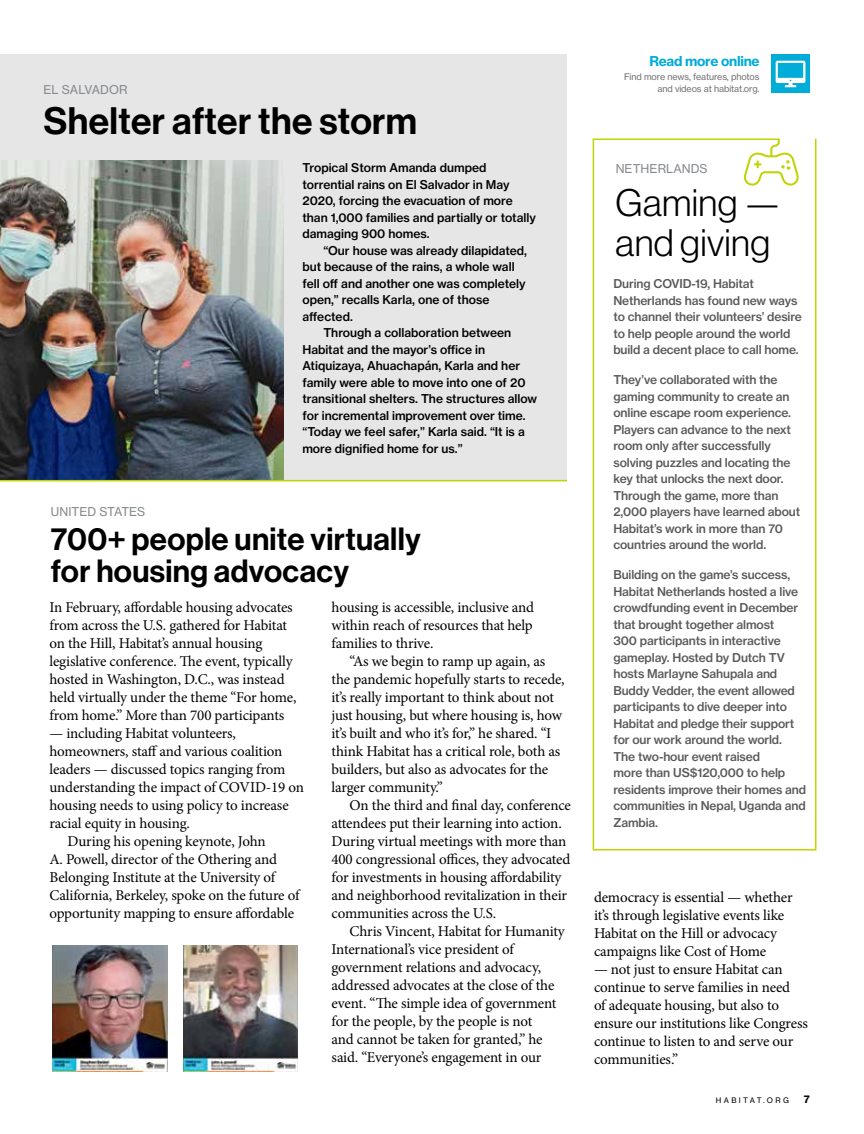
<style>
.page{position:relative;width:864px;height:1134px;background:#fff}
.page>*{position:absolute;margin:0;border:0;box-sizing:border-box;transform-origin:0 0}
.t1{font:37.5px "N Haas Grotesk DS Pro 65 Md";letter-spacing:.01em;color:#000}
.t2{font:37.5px/40.5px "N Haas Grotesk DS Pro 45 Lt";letter-spacing:.01em;color:#000}
.t3{font:31.5px/31.5px "N Haas Grotesk DS Pro 65 Md";letter-spacing:.01em;color:#000}
.t4{font:15px/18px "Minion Pro";letter-spacing:-.015em;color:#000}
.t5{font:13.5px "N Haas Grotesk TX Pro 75 Bd";letter-spacing:-.02em;color:#00acd8}
.t6{font:12px/16.5px "N Haas Grotesk TX Pro 65 Md";letter-spacing:-.01em;color:#58595b}
.t7{font:12px/16.5px "N Haas Grotesk TX Pro 65 Md";color:#000}
.t8{font:12px "N Haas Grotesk TX Pro 55 Rg";letter-spacing:.005em;color:#878a8e}
.t9{font:10.5px "N Haas Grotesk TX Pro 75 Bd";color:#000}
.t10{font:9px/12px "N Haas Grotesk TX Pro 55 Rg";letter-spacing:-.01em;color:#717073;text-align:right}
.t11{font:7.5px "N Haas Grotesk TX Pro 55 Rg";letter-spacing:.315em;color:#000}
</style>
<div class="page">
<svg style="left:592px;top:138px;width:225px;height:713px"></svg>
<div style="left:0;top:54px;width:567px;height:427px;background:#e6e6e7"></div>
<div style="left:771px;top:54px;width:39px;height:39px;background:#00acd8"></div>
<svg style="left:776px;top:61px;width:29px;height:26px"></svg>
<img style="left:0;top:160px;width:284px;height:320px">
<img style="left:52px;top:945px;width:115px;height:126px">
<img style="left:183px;top:945px;width:115px;height:126px">
<hr style="left:0;top:480px;width:567px;height:1px;background:#c0d400">
<svg style="left:743px;top:139px;width:56px;height:47px"></svg>
<p class="t8" style="left:43px;top:83px;width:85px">EL SALVADOR</p>
<h1 class="t1" style="left:43px;top:99px;width:375px">Shelter after the storm</h1>
<p class="t7" style="left:302px;top:160px;width:235px">Tropical Storm Amanda dumped torrential rains on El Salvador in May 2020, forcing the evacuation of more than 1,000 families and partially or totally damaging 900 homes.</p>
<p class="t7" style="left:302px;top:242px;width:226px;text-indent:21px">“Our house was already dilapidated, but because of the rains, a whole wall fell off and another one was completely open,” recalls Karla, one of those affected.</p>
<p class="t7" style="left:302px;top:325px;width:236px;text-indent:21px">Through a collaboration between Habitat and the mayor’s office in Atiquizaya, Ahuachapán, Karla and her family were able to move into one of 20 transitional shelters. The structures allow for incremental improvement over time. “Today we feel safer,” Karla said. “It is a more dignified home for us.”</p>
<p class="t8" style="left:51px;top:505px;width:96px">UNITED STATES</p>
<h2 class="t3" style="left:51px;top:524px;width:372px">700+ people unite virtually for housing advocacy</h2>
<p class="t4" style="left:49px;top:599px;width:248px">In February, affordable housing advocates from across the U.S. gathered for Habitat on the Hill, Habitat’s annual housing legislative conference. The event, typically hosted in Washington, D.C., was instead held virtually under the theme “For home, from home.” More than 700 participants</p>
<p class="t4" style="left:49px;top:725px;width:188px">— including Habitat volunteers,</p>
<p class="t4" style="left:49px;top:743px;width:234px">homeowners, staff and various coalition</p>
<p class="t4" style="left:49px;top:761px;width:238px">leaders — discussed topics ranging from</p>
<p class="t4" style="left:49px;top:779px;width:256px">understanding the impact of COVID-19 on</p>
<p class="t4" style="left:49px;top:797px;width:241px">housing needs to using policy to increase</p>
<p class="t4" style="left:49px;top:815px;width:142px">racial equity in housing.</p>
<p class="t4" style="left:67px;top:833px;width:200px">During his opening keynote, John</p>
<p class="t4" style="left:49px;top:851px;width:229px">A. Powell, director of the Othering and</p>
<p class="t4" style="left:49px;top:869px;width:227px">Belonging Institute at the University of</p>
<p class="t4" style="left:49px;top:887px;width:252px">California, Berkeley, spoke on the future of</p>
<p class="t4" style="left:49px;top:905px;width:246px">opportunity mapping to ensure affordable</p>
<p class="t4" style="left:332px;top:599px;width:204px;text-align:justify">housing is accessible, inclusive and within reach of resources that help families to thrive.</p>
<p class="t4" style="left:332px;top:653px;width:235px;text-indent:18px">“As we begin to ramp up again, as the pandemic hopefully starts to recede, it’s really important to think about not just housing, but where housing is, how it’s built and who it’s for,” he shared. “I think Habitat has a critical role, both as builders, but also as advocates for the larger community.”</p>
<p class="t4" style="left:332px;top:797px;width:241px;text-indent:18px">On the third and final day, conference attendees put their learning into action.<br>During virtual meetings with more than 400 congressional offices, they advocated for investments in housing affordability and neighborhood revitalization in their communities across the U.S.</p>
<p class="t4" style="left:332px;top:923px;width:235px;text-indent:18px">Chris Vincent, Habitat for Humanity International’s vice president of government relations and advocacy, addressed advocates at the close of the event. “The simple idea of government for the people, by the people is not<br>and cannot be taken for granted,” he said. “Everyone’s engagement in our</p>
<p class="t5" style="left:649px;top:52px;width:112px">Read more online</p>
<p class="t10" style="left:624px;top:71px;width:137px">Find more news, features, photos and videos at habitat.org.</p>
<p class="t8" style="left:616px;top:161px;width:94px">NETHERLANDS</p>
<h1 class="t2" style="left:616px;top:183px;width:167px">Gaming — and giving</h1>
<p class="t6" style="left:613px;top:276px;width:190px">During COVID-19, Habitat<br>Netherlands has found new ways to channel their volunteers’ desire to help people around the world build a decent place to call home.</p>
<p class="t6" style="left:613px;top:372px;width:188px">They’ve collaborated with the gaming community to create an online escape room experience.<br>Players can advance to the next room only after successfully solving puzzles and locating the key that unlocks the next door.<br>Through the game, more than<br>2,000 players have learned about<br>Habitat’s work in more than 70 countries around the world.</p>
<p class="t6" style="left:613px;top:567px;width:194px">Building on the game’s success,<br>Habitat Netherlands hosted a live crowdfunding event in December that brought together almost<br>300 participants in interactive gameplay. Hosted by Dutch TV hosts Marlayne Sahupala and<br>Buddy Vedder, the event allowed participants to dive deeper into<br>Habitat and pledge their support for our work around the world.<br>The two-hour event raised<br>more than US$120,000 to help residents improve their homes and communities in Nepal, Uganda and<br>Zambia.</p>
<p class="t4" style="left:594px;top:888px;width:200px">democracy is essential — whether it’s through legislative events like<br>Habitat on the Hill or advocacy campaigns like Cost of Home</p>
<p class="t4" style="left:594px;top:960px;width:215px">— not just to ensure Habitat can continue to serve families in need<br>of adequate housing, but also to ensure our institutions like Congress continue to listen to and serve our communities.”</p>
<p class="t11" style="left:716px;top:1096px;width:75px">HABITAT.ORG</p>
<p class="t9" style="left:804px;top:1093px;width:8px">7</p>
</div>
